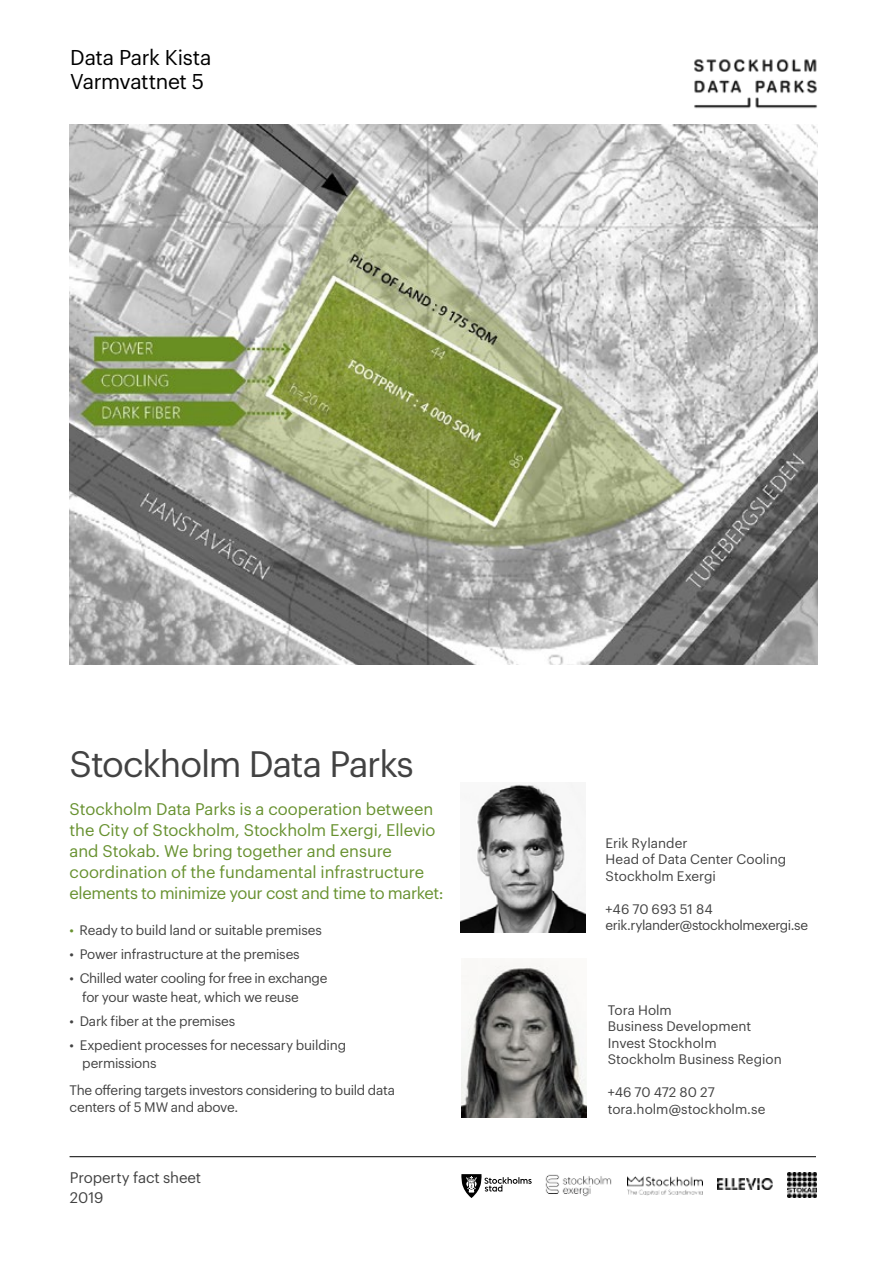
<style>
.page{position:relative;width:893px;height:1263px;background:#fff}
.page>*{position:absolute;margin:0;border:0;box-sizing:border-box;transform-origin:0 0}
.t1{font:36px "Graphik";letter-spacing:-.03em;color:#424242}
.t2{font:21px/24px "Graphik";letter-spacing:-.015em;color:#000}
.t3{font:16.5px/21px "Graphik";letter-spacing:-.01em;color:#67912f}
.t4{font:15px/19.5px "Graphik";letter-spacing:-.005em;color:#424242}
.t5{font:13.5px/18.3px "Graphik";letter-spacing:-.015em;color:#424242}
.t6{font:13.5px/16.5px "Graphik";letter-spacing:.005em;color:#424242}
.s1{color:#67912f}
</style>
<div class="page">
<img style="left:460px;top:783px;width:125px;height:149px">
<hr style="left:70px;top:1156px;width:746px;height:1px;background:#000">
<img style="left:70px;top:125px;width:748px;height:540px">
<img style="left:694px;top:59px;width:123px;height:50px">
<svg style="left:461px;top:1174px;width:71px;height:24px"></svg>
<img style="left:717px;top:1178px;width:56px;height:11px">
<img style="left:788px;top:1172px;width:28px;height:25px">
<img style="left:627px;top:1177px;width:75px;height:18px">
<img style="left:545px;top:1174px;width:67px;height:23px">
<img style="left:461px;top:965px;width:125px;height:152px">
<h2 class="t2" style="left:70px;top:44px;width:143px">Data Park Kista<br>Varmvattnet 5</h2>
<h1 class="t1" style="left:70px;top:737px;width:346px">Stockholm Data Parks</h1>
<p class="t3" style="left:70px;top:797px;width:376px">Stockholm Data Parks is a cooperation between the City of Stockholm, Stockholm Exergi, Ellevio and Stokab. We bring together and ensure coordination of the fundamental infrastructure elements to minimize your cost and time to market:</p>
<p class="t5" style="left:70px;top:920px;width:254px"><span class="s1">•</span> Ready to build land or suitable premises</p>
<p class="t5" style="left:70px;top:944px;width:232px">• Power infrastructure at the premises</p>
<p class="t5" style="left:82px;top:968px;width:247px;text-indent:-13px">• Chilled water cooling for free in exchange for your waste heat, which we reuse</p>
<p class="t5" style="left:70px;top:1010px;width:167px">• Dark fiber at the premises</p>
<p class="t5" style="left:82px;top:1034px;width:265px;text-indent:-13px">• Expedient processes for necessary building permissions</p>
<p class="t5" style="left:70px;top:1080px;width:327px;line-height:17.2px">The offering targets investors considering to build data centers of 5 MW and above.</p>
<p class="t4" style="left:70px;top:1166px;width:133px">Property fact sheet<br>2019</p>
<p class="t6" style="left:606px;top:833px;width:182px">Erik Rylander<br>Head of Data Center Cooling<br>Stockholm Exergi</p>
<p class="t5" style="left:606px;top:899px;width:204px;line-height:16.5px">+46 70 693 51 84 erik.rylander@stockholmexergi.se</p>
<p class="t6" style="left:608px;top:1000px;width:175px">Tora Holm<br>Business Development<br>Invest Stockholm<br>Stockholm Business Region</p>
<p class="t5" style="left:608px;top:1083px;width:159px;line-height:16.5px">+46 70 472 80 27 tora.holm@stockholm.se</p>
</div>
